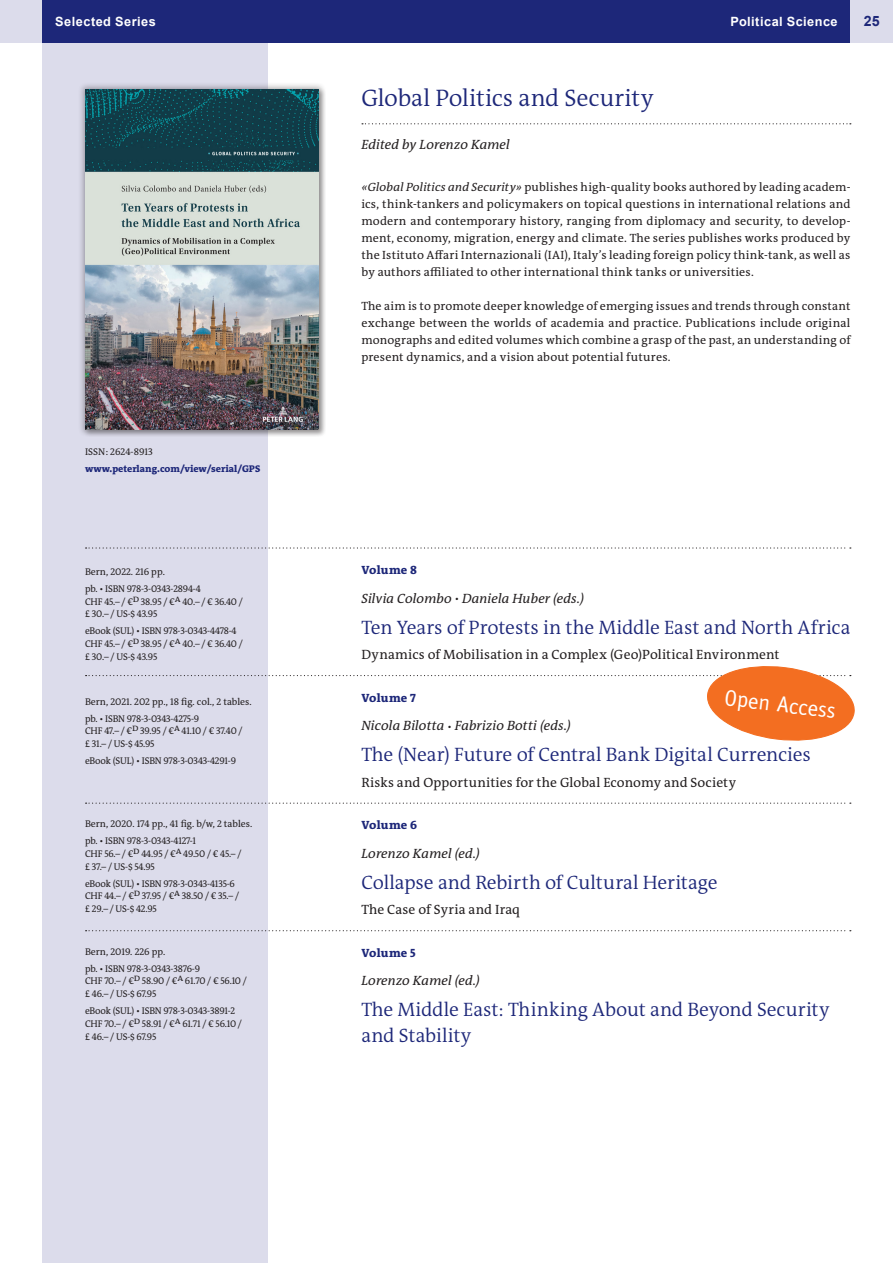
<style>
.page{position:relative;width:893px;height:1263px;background:#fff}
.page>*{position:absolute;margin:0;border:0;box-sizing:border-box;transform-origin:0 0}
.Reihentitel{font:300 24px "The Antiqua B W4";letter-spacing:-.005em;color:#1d2779}
.t1{font:22.5px "Officina Sans";color:#fff}
._110___Titel__S{font:300 19.5px/25.5px "The Antiqua B W4";letter-spacing:-.005em;color:#1d2779}
.t2{font:700 14.25px "Arial";color:#1d2779}
._120___Untertitel__S{font:13.5px "The Antiqua B W5 Plain";letter-spacing:.005em;color:#231f20}
._100___Autor__S{font:italic 13.5px "The Antiqua B W5 Plain";letter-spacing:.005em;color:#231f20}
.Reihenherausgeber{font:italic 13.5px "The Antiqua B W5 Plain";letter-spacing:.005em;color:#231f20}
.t3{font:700 12.75px "Arial";letter-spacing:.035em;color:#fff}
.Reihentext{font:12px/17px "The Antiqua B W5 Plain";letter-spacing:.02em;color:#231f20;text-align:justify}
._099___Reihenband{font:800 12px "The Antiqua B W8";letter-spacing:.015em;color:#1d2779}
._230___Preise__S{font:9.75px/12.8px "The Antiqua B W5 Plain";letter-spacing:-.02em;color:#231f20}
._220___ISBN__S{font:9.75px "The Antiqua B W5 Plain";letter-spacing:-.02em;color:#231f20}
._200___Ort_Jahr_Umfa{font:9.75px "The Antiqua B W5 Plain";color:#231f20}
.t4{font:800 9.75px "The Antiqua B W8";color:#1d2779}
.ISSN{font:9.75px "The Antiqua B W5 Plain";color:#231f20}
.s1{font-style:italic}
.s2{font-size:10.5px}
</style>
<div class="page">
<div style="left:43px;top:43px;width:225px;height:1220px;background:#dcdceb"></div>
<div style="left:0;top:0;width:893px;height:43px;background:#dcdceb"></div>
<div style="left:43px;top:0;width:807px;height:43px;background:#1d2779"></div>
<div style="left:77px;top:82px;width:250px;height:355px;background:#231f20;opacity:.3"></div>
<img style="left:85px;top:89px;width:234px;height:340px">
<svg style="left:362px;top:123px;width:489px;height:1px"></svg>
<svg style="left:86px;top:802px;width:765px;height:2px"></svg>
<svg style="left:86px;top:930px;width:765px;height:1px"></svg>
<svg style="left:86px;top:547px;width:765px;height:2px"></svg>
<svg style="left:86px;top:666px;width:769px;height:75px"></svg>
<p class="t3" style="left:55px;top:14px;width:102px">Selected Series</p>
<p class="t3" style="left:730px;top:14px;width:109px">Political Science</p>
<p class="t2" style="left:864px;top:12px;width:17px">25</p>
<p class="ISSN" style="left:85px;top:445px;width:69px">ISSN: 2624-8913</p>
<p class="t4" style="left:85px;top:462px;width:177px">www.peterlang.com/view/serial/GPS</p>
<p class="_200___Ort_Jahr_Umfa" style="left:85px;top:565px;width:80px">Bern, 2022. 216 pp.</p>
<p class="_220___ISBN__S" style="left:85px;top:582px;width:117px">pb. • ISBN 978-3-0343-2894-4</p>
<p class="_230___Preise__S" style="left:85px;top:595px;width:159px">CHF 45.– / €D 38.95 / €A 40.– / € 36.40 / £ 30.– / US-$ 43.95</p>
<p class="_220___ISBN__S" style="left:85px;top:625px;width:153px">eBook (SUL) • ISBN 978-3-0343-4478-4</p>
<p class="_230___Preise__S" style="left:85px;top:637px;width:159px">CHF 45.– / €D 38.95 / €A 40.– / € 36.40 / £ 30.– / US-$ 43.95</p>
<p class="_200___Ort_Jahr_Umfa" style="left:85px;top:695px;width:167px">Bern, 2021. 202 pp., 18 fig. col., 2 tables.</p>
<p class="_220___ISBN__S" style="left:85px;top:712px;width:116px">pb. • ISBN 978-3-0343-4275-9</p>
<p class="_230___Preise__S" style="left:85px;top:725px;width:159px">CHF 47.– / €D 39.95 / €A 41.10 / € 37.40 / £ 31.– / US-$ 45.95</p>
<p class="_220___ISBN__S" style="left:85px;top:754px;width:152px">eBook (SUL) • ISBN 978-3-0343-4291-9</p>
<p class="_200___Ort_Jahr_Umfa" style="left:85px;top:817px;width:168px">Bern, 2020. 174 pp., 41 fig. b/w, 2 tables.</p>
<p class="_220___ISBN__S" style="left:85px;top:834px;width:113px">pb. • ISBN 978-3-0343-4127-1</p>
<p class="_230___Preise__S" style="left:85px;top:847px;width:158px">CHF 56.– / €D 44.95 / €A 49.50 / € 45.– / £ 37.– / US-$ 54.95</p>
<p class="_220___ISBN__S" style="left:85px;top:877px;width:151px">eBook (SUL) • ISBN 978-3-0343-4135-6</p>
<p class="_230___Preise__S" style="left:85px;top:890px;width:156px">CHF 44.– / €D 37.95 / €A 38.50 / € 35.– / £ 29.– / US-$ 42.95</p>
<p class="_200___Ort_Jahr_Umfa" style="left:85px;top:945px;width:81px">Bern, 2019. 226 pp.</p>
<p class="_220___ISBN__S" style="left:85px;top:962px;width:116px">pb. • ISBN 978-3-0343-3876-9</p>
<p class="_230___Preise__S" style="left:85px;top:975px;width:163px">CHF 70.– / €D 58.90 / €A 61.70 / € 56.10 / £ 46.– / US-$ 67.95</p>
<p class="_220___ISBN__S" style="left:85px;top:1005px;width:152px">eBook (SUL) • ISBN 978-3-0343-3891-2</p>
<p class="_230___Preise__S" style="left:85px;top:1017px;width:158px">CHF 70.– / €D 58.91 / €A 61.71 / € 56.10 / £ 46.– / US-$ 67.95</p>
<p class="Reihentitel" style="left:361px;top:83px;width:294px">Global Politics and Security</p>
<p class="Reihenherausgeber" style="left:361px;top:136px;width:150px">Edited by Lorenzo Kamel</p>
<p class="Reihentext" style="left:361px;top:179px;width:491px"><span class="s1">«Global Politics and Security»</span> publishes high-quality books authored by leading academ&shy;ics, think-tankers and policymakers on topical questions in international relations and modern and contemporary history, ranging from diplomacy and security, to develop&shy;ment, economy, migration, energy and climate. The series publishes works produced by the Istituto Affari Internazionali (IAI), Italy’s leading foreign policy think-tank, as well as by authors affiliated to other international think tanks or universities.</p>
<p class="Reihentext" style="left:361px;top:298px;width:490px">The aim is to promote deeper knowledge of emerging issues and trends through constant exchange between the worlds of academia and practice. Publications include original monographs and edited volumes which combine a grasp of the past, an understanding of present dynamics, and a vision about potential futures.</p>
<p class="_099___Reihenband" style="left:361px;top:562px;width:57px">Volume 8</p>
<p class="_100___Autor__S" style="left:361px;top:589px;width:224px">Silvia Colombo <span class="s2">•</span> Daniela Huber (eds.)</p>
<p class="_110___Titel__S" style="left:361px;top:614px;width:490px">Ten Years of Protests in the Middle East and North Africa</p>
<p class="_120___Untertitel__S" style="left:361px;top:646px;width:420px">Dynamics of Mobilisation in a Complex (Geo)Political Environment</p>
<p class="t1" style="left:726px;top:684px;width:113px;rotate:7deg">Open Access</p>
<p class="_099___Reihenband" style="left:361px;top:690px;width:56px">Volume 7</p>
<p class="_100___Autor__S" style="left:361px;top:717px;width:211px">Nicola Bilotta <span class="s2">•</span> Fabrizio Botti (eds.)</p>
<p class="_110___Titel__S" style="left:361px;top:742px;width:451px">The (Near) Future of Central Bank Digital Currencies</p>
<p class="_120___Untertitel__S" style="left:361px;top:773px;width:376px">Risks and Opportunities for the Global Economy and Society</p>
<p class="_099___Reihenband" style="left:361px;top:817px;width:57px">Volume 6</p>
<p class="_100___Autor__S" style="left:361px;top:844px;width:120px">Lorenzo Kamel (ed.)</p>
<p class="_110___Titel__S" style="left:361px;top:869px;width:358px">Collapse and Rebirth of Cultural Heritage</p>
<p class="_120___Untertitel__S" style="left:361px;top:901px;width:160px">The Case of Syria and Iraq</p>
<p class="_099___Reihenband" style="left:361px;top:945px;width:56px">Volume 5</p>
<p class="_100___Autor__S" style="left:361px;top:972px;width:120px">Lorenzo Kamel (ed.)</p>
<p class="_110___Titel__S" style="left:361px;top:997px;width:470px">The Middle East: Thinking About and Beyond Security and Stability</p>
</div>
